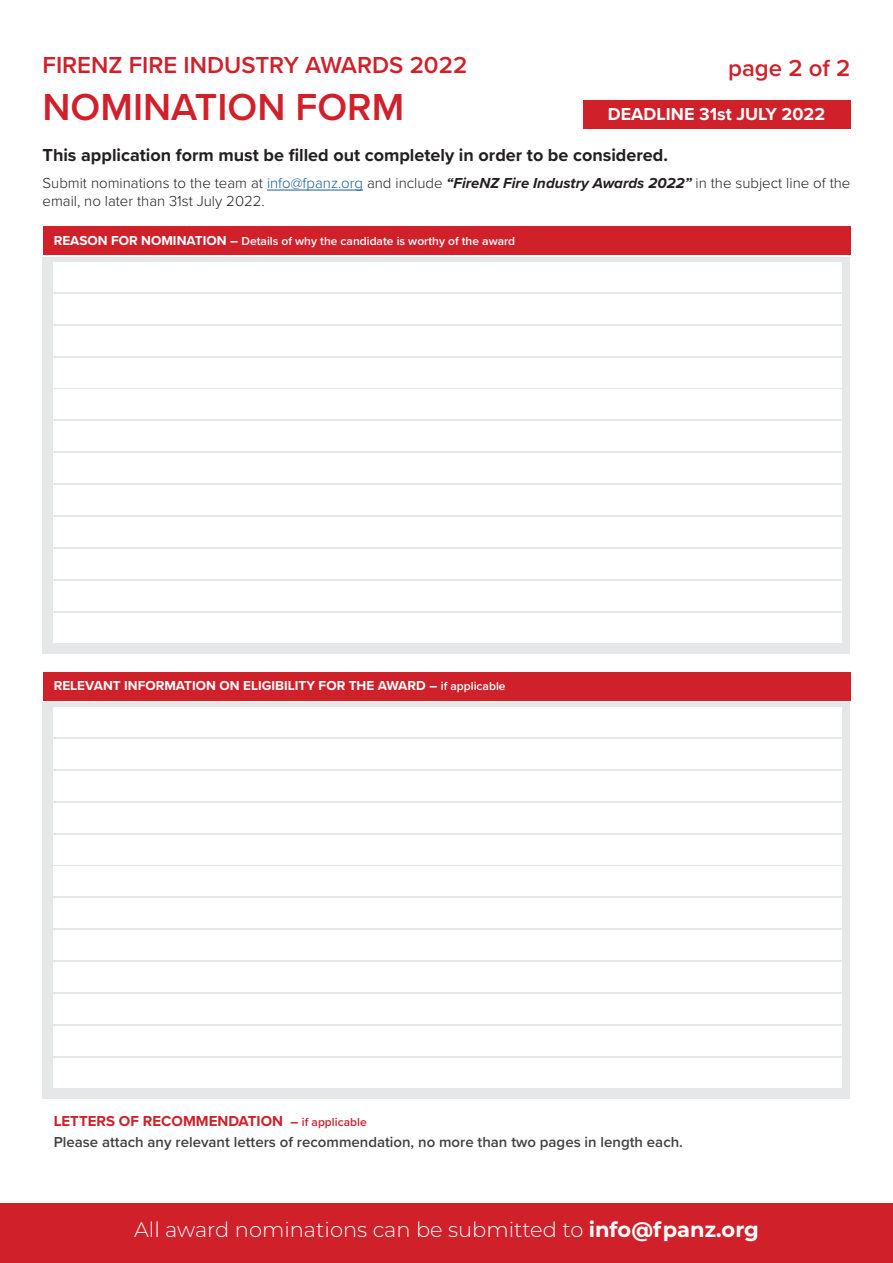
<style>
.page{position:relative;width:893px;height:1263px;background:#fff}
.page>*{position:absolute;margin:0;border:0;box-sizing:border-box;transform-origin:0 0}
.t1{font:600 39px "Proxima Nova";color:#d0212b}
.t2{font:600 24px "Proxima Nova";color:#d0212b}
.t3{font:300 21px "Montserrat";color:#fff}
.t4{font:700 18px "Proxima Nova";color:#231f20}
.t5{font:700 18px "Proxima Nova";color:#fff}
.t6{font:300 15px/18px "Proxima Nova";color:#231f20}
.t7{font:600 15px/21px "Proxima Nova";color:#414042}
.t8{font:700 13.5px "Proxima Nova";color:#fff}
.t9{font:600 12px "Proxima Nova";color:#fff}
.s1{color:#175d9e}
.s2{font-weight:700;font-style:italic}
.s3{font-weight:700;font-size:13.5px}
.s4{font-weight:600;font-size:12px}
.s5{font-weight:700;color:#d0212b}
.s6{font-weight:700;font-size:13.5px;color:#d0212b}
.s7{font-size:12px;color:#d0212b}
.s8{font-weight:700}
</style>
<div class="page">
<hr style="left:267px;top:190px;width:96px;height:1px;background:#175d9e">
<div style="left:43px;top:257px;width:807px;height:397px;background:#e6e7e9"></div>
<div style="left:43px;top:702px;width:807px;height:397px;background:#e6e7e9"></div>
<div style="left:53px;top:262px;width:789px;height:30px;background:#fff"></div>
<div style="left:53px;top:707px;width:789px;height:30px;background:#fff"></div>
<div style="left:53px;top:294px;width:789px;height:30px;background:#fff"></div>
<div style="left:53px;top:739px;width:789px;height:30px;background:#fff"></div>
<div style="left:53px;top:326px;width:789px;height:29px;background:#fff"></div>
<div style="left:53px;top:771px;width:789px;height:29px;background:#fff"></div>
<div style="left:53px;top:358px;width:789px;height:29px;background:#fff"></div>
<div style="left:53px;top:803px;width:789px;height:29px;background:#fff"></div>
<div style="left:53px;top:389px;width:789px;height:30px;background:#fff"></div>
<div style="left:53px;top:835px;width:789px;height:29px;background:#fff"></div>
<div style="left:53px;top:421px;width:789px;height:30px;background:#fff"></div>
<div style="left:53px;top:866px;width:789px;height:30px;background:#fff"></div>
<div style="left:53px;top:453px;width:789px;height:30px;background:#fff"></div>
<div style="left:53px;top:898px;width:789px;height:30px;background:#fff"></div>
<div style="left:53px;top:485px;width:789px;height:30px;background:#fff"></div>
<div style="left:53px;top:930px;width:789px;height:30px;background:#fff"></div>
<div style="left:53px;top:549px;width:789px;height:30px;background:#fff"></div>
<div style="left:53px;top:994px;width:789px;height:30px;background:#fff"></div>
<div style="left:53px;top:517px;width:789px;height:30px;background:#fff"></div>
<div style="left:53px;top:962px;width:789px;height:30px;background:#fff"></div>
<div style="left:53px;top:581px;width:789px;height:30px;background:#fff"></div>
<div style="left:53px;top:1026px;width:789px;height:30px;background:#fff"></div>
<div style="left:53px;top:613px;width:789px;height:29px;background:#fff"></div>
<div style="left:53px;top:1058px;width:789px;height:30px;background:#fff"></div>
<div style="left:43px;top:227px;width:807px;height:28px;background:#d0212b"></div>
<div style="left:43px;top:672px;width:807px;height:28px;background:#d0212b"></div>
<div style="left:0;top:1203px;width:893px;height:60px;background:#d0212b"></div>
<div style="left:583px;top:100px;width:267px;height:29px;background:#d0212b"></div>
<h2 class="t2" style="left:43px;top:47px;width:426px">FIRENZ FIRE INDUSTRY AWARDS 2022</h2>
<h1 class="t1" style="left:43px;top:78px;width:363px">NOMINATION FORM</h1>
<p class="t4" style="left:43px;top:142px;width:627px">This application form must be filled out completely in order to be considered.</p>
<p class="t6" style="left:43px;top:173px;width:809px">Submit nominations to the team at <span class="s1">info@fpanz.org</span> and include <span class="s2">“FireNZ Fire Industry Awards 2022”</span> in the subject line of the email, no later than 31st July 2022.</p>
<h2 class="t2" style="left:728px;top:50px;width:124px">page 2 of 2</h2>
<p class="t5" style="left:608px;top:100px;width:219px">DEADLINE 31st JULY 2022</p>
<p class="t9" style="left:54px;top:232px;width:463px"><span class="s3">REASON FOR NOMINATION –</span> Details of why the candidate is worthy of the award</p>
<p class="t8" style="left:54px;top:675px;width:453px">RELEVANT INFORMATION ON ELIGIBILITY FOR THE AWARD – <span class="s4">if applicable</span></p>
<p class="t7" style="left:54px;top:1110px;width:631px"><span class="s5">LETTERS OF RECOMMENDATION</span> <span class="s6">–</span> <span class="s7">if applicable<br></span>Please attach any relevant letters of recommendation, no more than two pages in length each.</p>
<h3 class="t3" style="left:134px;top:1215px;width:626px">All award nominations can be submitted to <span class="s8">info@fpanz.org</span></h3>
</div>
